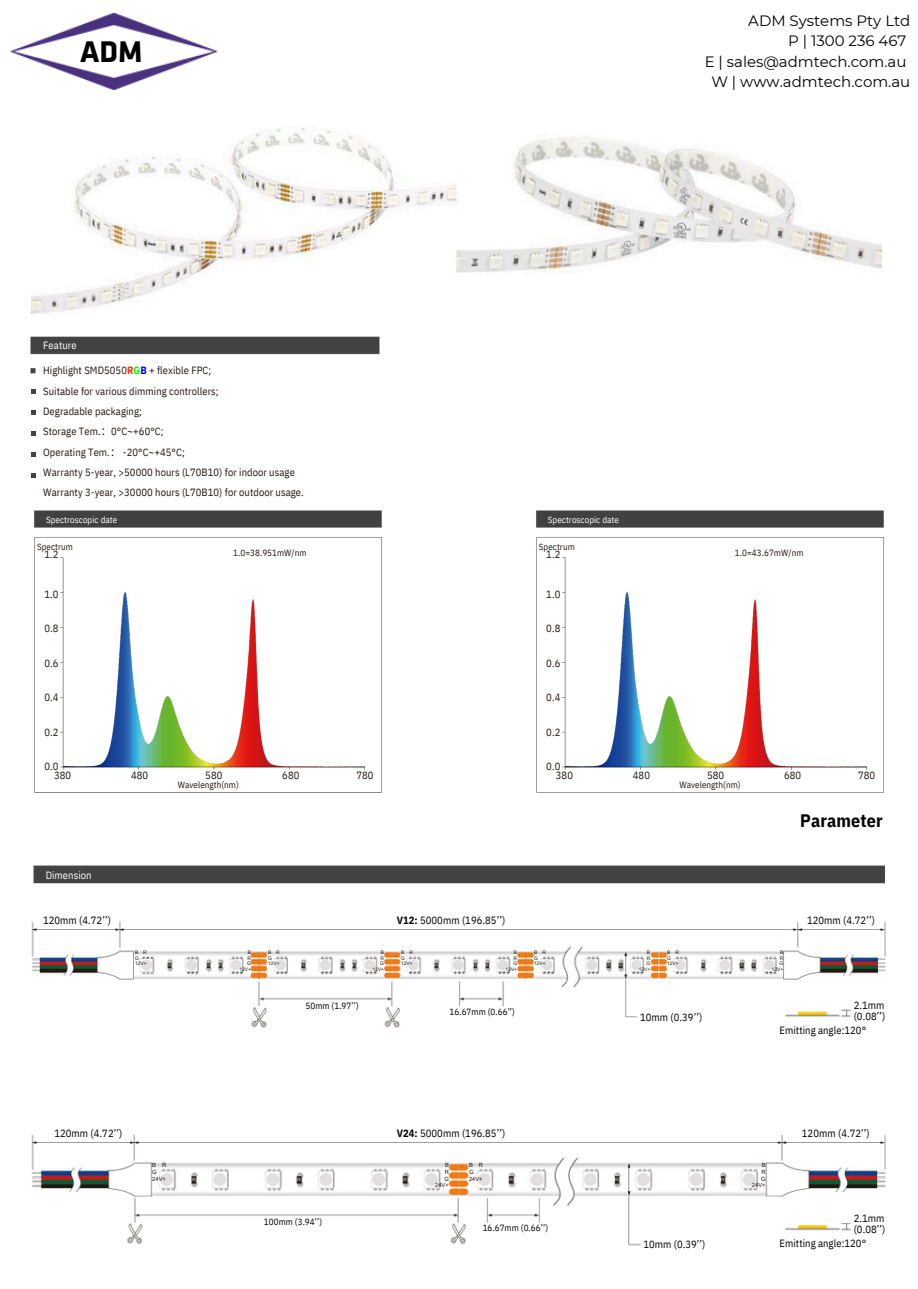
<style>
.page{position:relative;width:918px;height:1289px;background:#fff}
.page>*{position:absolute;margin:0;border:0;box-sizing:border-box;transform-origin:0 0}
.t1{font:700 31.05px "Klavika";color:#000}
.t2{font:700 18px "IBM Plex Sans Cond";letter-spacing:.005em;color:#000}
.t3{font:15px/20.2px "Montserrat";color:#000;text-align:right}
.t4{font:10.5px/20.2px "IBM Plex Sans Cond";letter-spacing:.005em;color:#231815}
.t5{font:10.5px/11.2px "IBM Plex Sans Cond";letter-spacing:.005em;color:#040000}
.t6{font:10.5px "IBM Plex Sans Cond";letter-spacing:.005em;color:#fff}
.t7{font:9px "IBM Plex Sans Cond";letter-spacing:.005em;color:#231815}
.t8{font:9px "IBM Plex Sans Cond";letter-spacing:.005em;color:#040000}
.t9{font:9px "IBM Plex Sans Cond";letter-spacing:.005em;color:#fff}
.t10{font:5.7px/6.8px "Arial MT Pro";color:#231815}
.t11{font:4.8px/5.7px "Arial MT Pro";color:#231815}
.s1{font-weight:700;color:#ff3000}
.s2{font-weight:700;color:#0f0}
.s3{font-weight:700;color:#00f}
.s4{font-family:"Noto Sans CJ Ksc"}
.s5{color:#000}
.s6{font-weight:700;color:#000}
</style>
<div class="page">
<img style="left:31px;top:128px;width:851px;height:186px">
<svg style="left:31px;top:389px;width:5px;height:5px"></svg>
<svg style="left:31px;top:410px;width:5px;height:5px"></svg>
<svg style="left:31px;top:431px;width:5px;height:5px"></svg>
<svg style="left:31px;top:452px;width:5px;height:5px"></svg>
<svg style="left:31px;top:473px;width:5px;height:5px"></svg>
<img style="left:30px;top:336px;width:350px;height:38px">
<img style="left:34px;top:510px;width:348px;height:283px">
<img style="left:536px;top:510px;width:348px;height:283px">
<div style="left:33px;top:865px;width:851px;height:18px;background:#424242"></div>
<img style="left:31px;top:921px;width:855px;height:107px">
<img style="left:31px;top:1134px;width:855px;height:112px">
<img style="left:10px;top:13px;width:208px;height:77px">
<h4 class="t1" style="left:80px;top:39px;width:64px">ADM</h4>
<h4 class="t3" style="left:705px;top:11px;width:207px">ADM Systems Pty Ltd<br>P | 1300 236 467<br>E | sales@admtech.com.au<br>W | www.admtech.com.au</h4>
<p class="t6" style="left:43px;top:338px;width:35px">Feature</p>
<h1 class="t4" style="left:43px;top:360px;width:262px">Highlight SMD5050<span class="s1">R</span><span class="s2">G</span><span class="s3">B</span> + flexible FPC;<br>Suitable for various dimming controllers;<br>Degradable packaging;<br>Storage Tem.<span class="s4">：</span>0°C~+60°C;<br>Operating Tem.<span class="s4">：</span> -20°C~+45°C;<br>Warranty 5-year, &gt;50000 hours (L70B10) for indoor usage Warranty 3-year, &gt;30000 hours (L70B10) for outdoor usage.</h1>
<h4 class="t9" style="left:46px;top:513px;width:73px">Spectroscopic date</h4>
<p class="t7" style="left:37px;top:540px;width:37px">Spectrum</p>
<h3 class="t4" style="left:45px;top:544px;width:16px">1.2</h3>
<p class="t7" style="left:233px;top:547px;width:75px">1.0=38.951mW/nm</p>
<p class="t4" style="left:45px;top:583px;width:16px">1.0</p>
<h4 class="t4" style="left:45px;top:618px;width:16px">0.8</h4>
<h4 class="t4" style="left:45px;top:652px;width:16px">0.6</h4>
<p class="t4" style="left:45px;top:687px;width:16px">0.4</p>
<p class="t4" style="left:45px;top:721px;width:16px">0.2</p>
<p class="t4" style="left:45px;top:756px;width:16px">0.0</p>
<p class="t4" style="left:54px;top:764px;width:19px">380</p>
<p class="t4" style="left:131px;top:764px;width:19px">480</p>
<p class="t4" style="left:205px;top:764px;width:19px">580</p>
<h5 class="t4" style="left:282px;top:764px;width:19px">680</h5>
<h5 class="t4" style="left:356px;top:764px;width:19px">780</h5>
<h5 class="t7" style="left:178px;top:778px;width:63px">Wavelength(nm)</h5>
<h4 class="t6" style="left:46px;top:867px;width:47px">Dimension</h4>
<h4 class="t5" style="left:43px;top:914px;width:69px"><span class="s5">120mm</span> (4.72’’)</h4>
<h4 class="t5" style="left:397px;top:914px;width:110px"><span class="s6">V12:</span> <span class="s5">5000mm</span> (196.85’’)</h4>
<h5 class="t9" style="left:548px;top:513px;width:73px">Spectroscopic date</h5>
<h4 class="t7" style="left:539px;top:540px;width:37px">Spectrum</h4>
<h4 class="t4" style="left:546px;top:544px;width:16px">1.2</h4>
<h5 class="t7" style="left:735px;top:547px;width:70px">1.0=43.67mW/nm</h5>
<h4 class="t4" style="left:546px;top:583px;width:16px">1.0</h4>
<h4 class="t4" style="left:546px;top:618px;width:16px">0.8</h4>
<h4 class="t4" style="left:546px;top:652px;width:16px">0.6</h4>
<h4 class="t4" style="left:546px;top:687px;width:16px">0.4</h4>
<h4 class="t4" style="left:546px;top:721px;width:16px">0.2</h4>
<h4 class="t4" style="left:546px;top:756px;width:16px">0.0</h4>
<h4 class="t4" style="left:556px;top:764px;width:19px">380</h4>
<h4 class="t4" style="left:633px;top:764px;width:19px">480</h4>
<h4 class="t4" style="left:707px;top:764px;width:19px">580</h4>
<h5 class="t4" style="left:784px;top:764px;width:19px">680</h5>
<h4 class="t4" style="left:858px;top:764px;width:19px">780</h4>
<h5 class="t7" style="left:679px;top:778px;width:63px">Wavelength(nm)</h5>
<h4 class="t2" style="left:800px;top:808px;width:84px">Parameter</h4>
<h2 class="t5" style="left:807px;top:914px;width:69px"><span class="s5">120mm</span> (4.72’’)</h2>
<p class="t11" style="left:135px;top:950px;width:13px">B R<br>G<br>12V+</p>
<p class="t11" style="left:240px;top:950px;width:13px;text-align:right">B<br>R<br>G<br>12V+</p>
<p class="t11" style="left:268px;top:950px;width:13px">B R<br>G<br>12V+</p>
<p class="t11" style="left:373px;top:950px;width:13px;text-align:right">B<br>R<br>G<br>12V+</p>
<p class="t11" style="left:401px;top:950px;width:13px">B R<br>G<br>12V+</p>
<p class="t11" style="left:506px;top:950px;width:13px;text-align:right">B<br>R<br>G<br>12V+</p>
<p class="t11" style="left:534px;top:950px;width:13px">B R<br>G<br>12V+</p>
<p class="t11" style="left:639px;top:950px;width:13px;text-align:right">B<br>R<br>G<br>12V+</p>
<h5 class="t11" style="left:667px;top:950px;width:13px">B R<br>G<br>12V+</h5>
<h5 class="t11" style="left:772px;top:950px;width:13px;text-align:right">B<br>R<br>G<br>12V+</h5>
<h4 class="t8" style="left:306px;top:999px;width:55px">50mm (1.97’’)</h4>
<h4 class="t8" style="left:450px;top:1005px;width:67px">16.67mm (0.66’’)</h4>
<h5 class="t5" style="left:640px;top:1010px;width:64px">10mm (0.39’’)</h5>
<p class="t5" style="left:854px;top:999px;width:33px">2.1mm (0.08’’)</p>
<h4 class="t5" style="left:780px;top:1024px;width:88px">Emitting angle:120°</h4>
<h4 class="t5" style="left:54px;top:1127px;width:69px"><span class="s5">120mm</span> (4.72’’)</h4>
<h4 class="t5" style="left:397px;top:1127px;width:110px"><span class="s6">V24:</span> <span class="s5">5000mm</span> (196.85’’)</h4>
<p class="t10" style="left:152px;top:1162px;width:15px">B R<br>G<br>24V+</p>
<p class="t10" style="left:435px;top:1162px;width:15px;text-align:right">B<br>R<br>G<br>24V+</p>
<h4 class="t10" style="left:469px;top:1162px;width:15px">B R<br>G<br>24V+</h4>
<p class="t10" style="left:752px;top:1162px;width:15px;text-align:right">B<br>R<br>G<br>24V+</p>
<h4 class="t8" style="left:264px;top:1215px;width:60px">100mm (3.94’’)</h4>
<h4 class="t8" style="left:483px;top:1221px;width:67px">16.67mm (0.66’’)</h4>
<h4 class="t5" style="left:643px;top:1238px;width:64px">10mm (0.39’’)</h4>
<h4 class="t5" style="left:802px;top:1127px;width:69px"><span class="s5">120mm</span> (4.72’’)</h4>
<h4 class="t5" style="left:854px;top:1212px;width:33px">2.1mm (0.08’’)</h4>
<h4 class="t5" style="left:780px;top:1237px;width:88px">Emitting angle:120°</h4>
</div>
